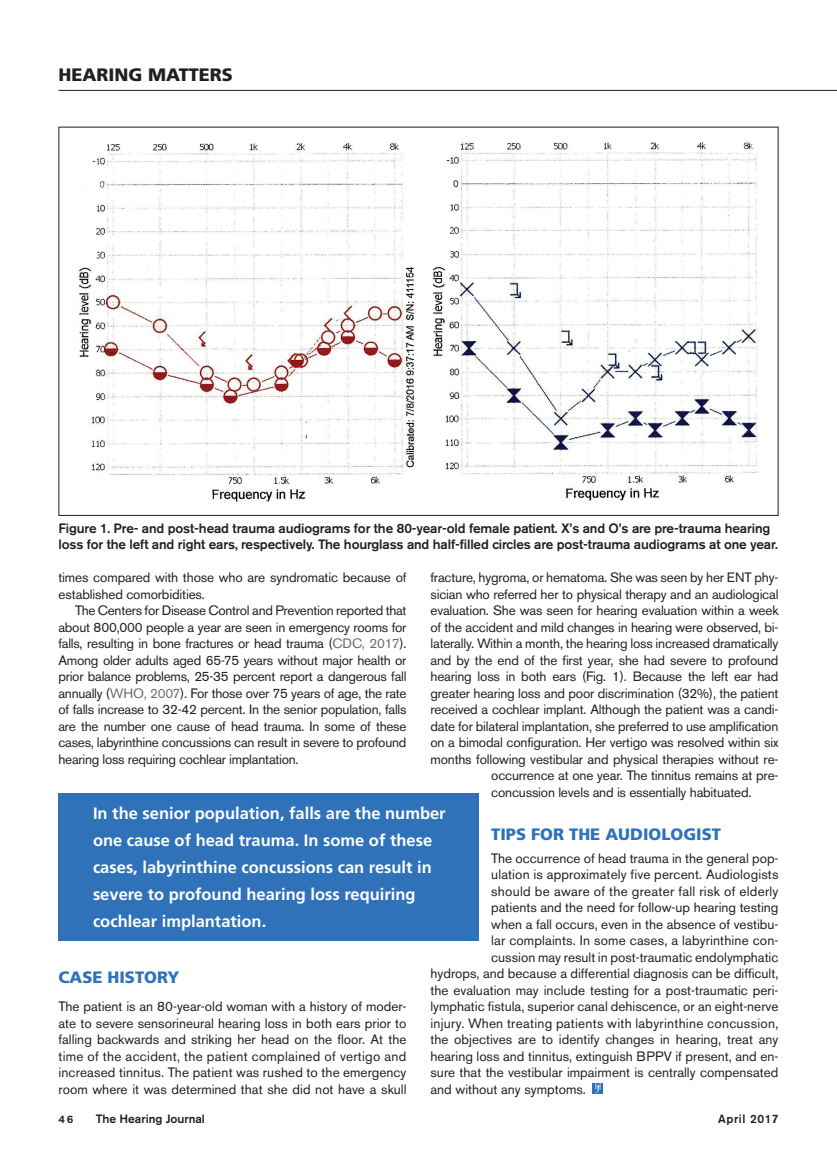
<style>
.page{position:relative;width:837px;height:1161px;background:#fff}
.page>*{position:absolute;margin:0;border:0;box-sizing:border-box;transform-origin:0 0}
.Section_head{font:900 18px "Frutiger";color:#231f20}
.Callout_1{font:700 16.5px/27px "Frutiger";color:#fff}
.t1{font:900 16.5px "Frutiger";color:#3072b9}
.Text_No_Indent{font:13.5px/16.5px "Akzidenz Grotesk BE";color:#231f20;text-align:justify}
.Text{font:13.5px/16.5px "Akzidenz Grotesk BE";letter-spacing:-.01em;color:#231f20}
.photo_caption{font:500 13.5px/16.5px "Akzidenz Grotesk BE";letter-spacing:-.01em;color:#231f20}
.Text_No_Indent-2{font:13.5px "Akzidenz Grotesk BE";letter-spacing:.02em;color:#231f20}
.t2{font:500 12px "Akzidenz Grotesk BE";color:#231f20}
.t3{font:500 12px "Akzidenz Grotesk BE";letter-spacing:.05em;color:#231f20}
.t4{font:500 10.8px "Akzidenz Grotesk BE";color:#231f20;scale:1.11 1}
.s1{color:#6c6d70}
</style>
<div class="page">
<hr style="left:58px;top:90px;width:779px;height:1px;background:#231f20">
<div style="left:593px;top:1083px;width:10px;height:11px;background:#3072b9"></div>
<svg style="left:595px;top:1083px;width:6px;height:10px"></svg>
<div style="left:58px;top:794px;width:421px;height:147px;background:#3072b9"></div>
<img style="left:78px;top:141px;width:680px;height:360px">
<p class="Section_head" style="left:58px;top:64px;width:176px">HEARING MATTERS</p>
<p class="photo_caption" style="left:58px;top:519px;width:721px">Figure 1. Pre- and post-head trauma audiograms for the 80-year-old female patient. X’s and O’s are pre-trauma hearing loss for the left and right ears, respectively. The hourglass and half-filled circles are post-trauma audiograms at one year.</p>
<p class="Text_No_Indent" style="left:430px;top:569px;width:350px">fracture, hygroma, or hematoma. She was seen by her ENT phy-</p>
<p class="Text_No_Indent" style="left:430px;top:586px;width:350px">sician who referred her to physical therapy and an audiological</p>
<p class="Text_No_Indent" style="left:430px;top:602px;width:350px">evaluation. She was seen for hearing evaluation within a week</p>
<p class="Text_No_Indent" style="left:430px;top:619px;width:350px">of the accident and mild changes in hearing were observed, bi-</p>
<p class="Text_No_Indent" style="left:430px;top:635px;width:350px">laterally. Within a month, the hearing loss increased dramatically</p>
<p class="Text_No_Indent" style="left:430px;top:652px;width:349px">and by the end of the first year, she had severe to profound</p>
<p class="Text_No_Indent" style="left:430px;top:668px;width:349px">hearing loss in both ears (Fig. 1). Because the left ear had</p>
<p class="Text_No_Indent" style="left:430px;top:685px;width:349px">greater hearing loss and poor discrimination (32%), the patient</p>
<p class="Text_No_Indent" style="left:430px;top:701px;width:350px">received a cochlear implant. Although the patient was a candi-</p>
<p class="Text_No_Indent" style="left:430px;top:718px;width:349px">date for bilateral implantation, she preferred to use amplification</p>
<p class="Text_No_Indent" style="left:430px;top:734px;width:350px">on a bimodal configuration. Her vertigo was resolved within six</p>
<p class="Text_No_Indent" style="left:430px;top:751px;width:350px">months following vestibular and physical therapies without re-</p>
<p class="Text_No_Indent" style="left:491px;top:767px;width:289px">occurrence at one year. The tinnitus remains at pre-</p>
<p class="Text_No_Indent" style="left:491px;top:784px;width:262px">concussion levels and is essentially habituated.</p>
<h1 class="t1" style="left:491px;top:824px;width:231px">TIPS FOR THE AUDIOLOGIST</h1>
<p class="Text_No_Indent" style="left:491px;top:850px;width:289px">The occurrence of head trauma in the general pop-</p>
<p class="Text_No_Indent" style="left:491px;top:866px;width:289px">ulation is approximately five percent. Audiologists</p>
<p class="Text_No_Indent-2" style="left:491px;top:883px;width:289px">should be aware of the greater fall risk of elderly</p>
<p class="Text_No_Indent" style="left:491px;top:899px;width:289px">patients and the need for follow-up hearing testing</p>
<p class="Text_No_Indent" style="left:491px;top:916px;width:289px">when a fall occurs, even in the absence of vestibu-</p>
<p class="Text_No_Indent" style="left:491px;top:932px;width:289px">lar complaints. In some cases, a labyrinthine con-</p>
<p class="Text_No_Indent" style="left:491px;top:949px;width:289px">cussion may result in post-traumatic endolymphatic</p>
<p class="Text_No_Indent" style="left:430px;top:965px;width:349px">hydrops, and because a differential diagnosis can be difficult,</p>
<p class="Text_No_Indent" style="left:430px;top:982px;width:350px">the evaluation may include testing for a post-traumatic peri-</p>
<p class="Text_No_Indent" style="left:430px;top:998px;width:350px">lymphatic fistula, superior canal dehiscence, or an eight-nerve</p>
<p class="Text_No_Indent-2" style="left:430px;top:1015px;width:349px">injury. When treating patients with labyrinthine concussion,</p>
<p class="Text_No_Indent" style="left:430px;top:1031px;width:349px">the objectives are to identify changes in hearing, treat any</p>
<p class="Text_No_Indent" style="left:430px;top:1048px;width:350px">hearing loss and tinnitus, extinguish BPPV if present, and en-</p>
<p class="Text_No_Indent" style="left:430px;top:1064px;width:349px">sure that the vestibular impairment is centrally compensated</p>
<p class="Text_No_Indent" style="left:430px;top:1081px;width:157px">and without any symptoms.</p>
<p class="Text" style="left:58px;top:569px;width:350px">times compared with those who are syndromatic because of established comorbidities.</p>
<p class="Text" style="left:58px;top:602px;width:350px;text-align:justify;text-indent:16px">The Centers for Disease Control and Prevention reported that about 800,000 people a year are seen in emergency rooms for falls, resulting in bone fractures or head trauma (<span class="s1">CDC, 2017</span>).<br>Among older adults aged 65-75 years without major health or prior balance problems, 25-35 percent report a dangerous fall annually (<span class="s1">WHO, 2007</span>). For those over 75 years of age, the rate of falls increase to 32-42 percent. In the senior population, falls are the number one cause of head trauma. In some of these cases, labyrinthine concussions can result in severe to profound hearing loss requiring cochlear implantation.</p>
<p class="Callout_1" style="left:93px;top:800px;width:354px">In the senior population, falls are the number one cause of head trauma. In some of these cases, labyrinthine concussions can result in severe to profound hearing loss requiring cochlear implantation.</p>
<h1 class="t1" style="left:58px;top:967px;width:122px">CASE HISTORY</h1>
<p class="Text_No_Indent" style="left:58px;top:998px;width:350px">The patient is an 80-year-old woman with a history of moder&shy;ate to severe sensorineural hearing loss in both ears prior to falling backwards and striking her head on the floor. At the time of the accident, the patient complained of vertigo and increased tinnitus. The patient was rushed to the emergency room where it was determined that she did not have a skull</p>
<p class="t4" style="left:58px;top:1112px;width:15px">46</p>
<p class="t2" style="left:96px;top:1111px;width:110px">The Hearing Journal</p>
<p class="t3" style="left:718px;top:1111px;width:62px">April 2017</p>
</div>
